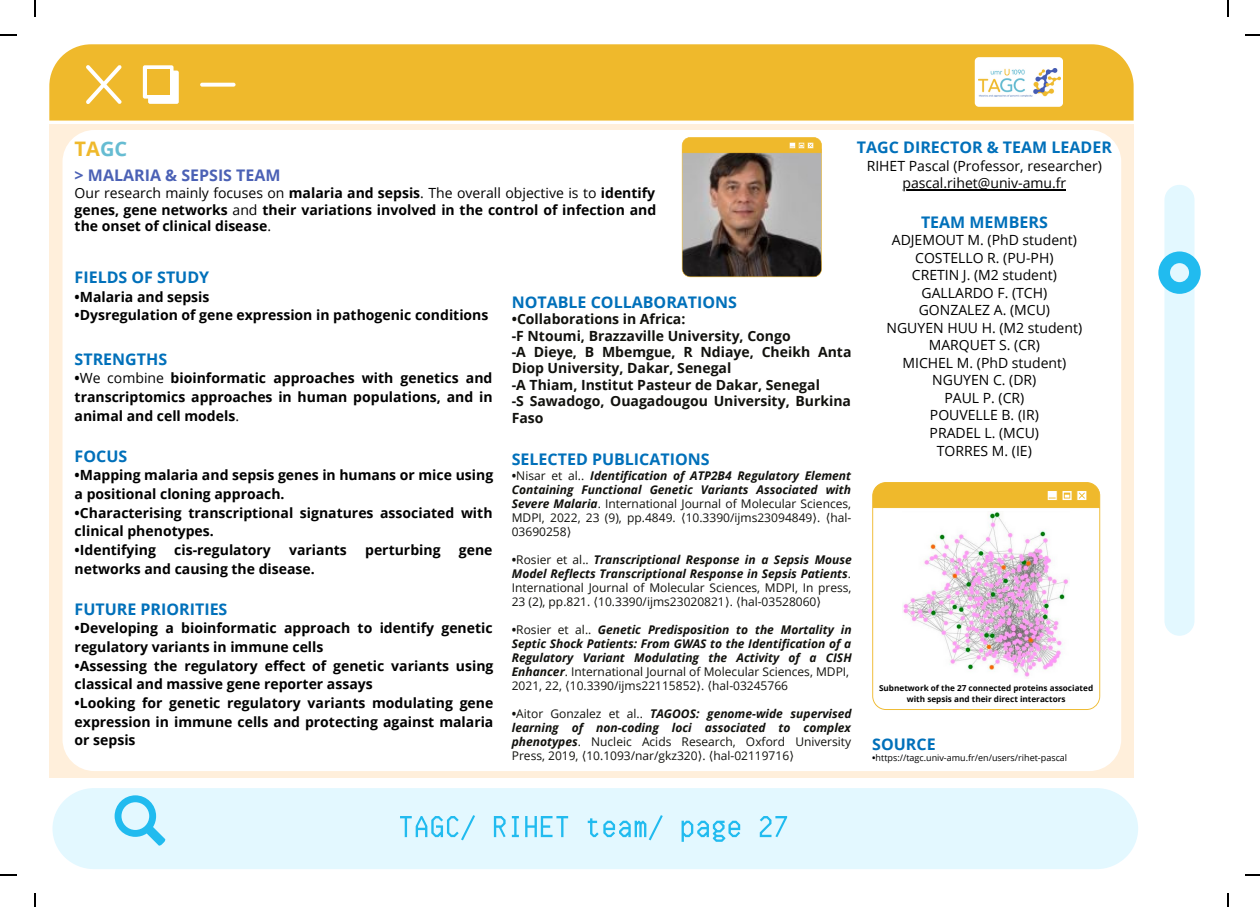
<style>
.page{position:relative;width:1260px;height:907px;background:#fff}
.page>*{position:absolute;margin:0;border:0;box-sizing:border-box;transform-origin:0 0}
.t1{font:50px "Computer says no";color:#21bbef}
.t2{font:700 20px "Open Sans";color:#efb92c}
.t3{font:700 16px "Open Sans";color:#0070ba}
.t4{font:700 16px "Open Sans";color:#4b61b5}
.t5{font:700 14px/18.6px "Open Sans";color:#000}
.t6{font:14px/17.6px "Open Sans";color:#000;text-align:center}
.t7{font:700 14px/16.4px "Open Sans";color:#11110d}
.t8{font:12px/14px "Open Sans";color:#11110d;text-align:justify}
.t9{font:italic 700 12px/14px "Open Sans";color:#11110d}
.t10{font:9px "Open Sans";color:#000}
.t11{font:700 8.2px/11px "Open Sans";color:#000;text-align:center}
.s1{color:#66bcd2}
.s2{font-weight:400}
.s3{font-weight:700}
.s4{font-weight:700;font-style:italic}
.s5{font-family:"DejaVu Sans"}
.s6{font-style:normal}
.s7{font-weight:400;font-style:normal}
.s8{font-family:"DejaVu Sans";font-weight:400;font-style:normal}
</style>
<div class="page">
<div style="left:1164px;top:185px;width:30px;height:450px;background:#e3f8ff;border-radius:15px"></div>
<svg style="left:1158px;top:251px;width:42px;height:43px"></svg>
<div style="left:49px;top:44px;width:1084px;height:77px;background:#efb92c"></div>
<div style="left:49px;top:124px;width:1084px;height:654px;background:#ffefdb"></div>
<div style="left:62px;top:130px;width:1058px;height:641px;background:#fff;border-radius:32px"></div>
<div style="left:52px;top:788px;width:1085px;height:81px;background:#e3f8ff"></div>
<svg style="left:115px;top:795px;width:51px;height:51px;background:#9fe2f9"></svg>
<svg style="left:681px;top:137px;width:140px;height:140px;background:#907f6b"></svg>
<div style="left:974px;top:57px;width:88px;height:50px;background:#fff;border-radius:4px"></div>
<img style="left:978px;top:68px;width:81px;height:29px">
<svg style="left:872px;top:482px;width:227px;height:228px"></svg>
<img style="left:902px;top:511px;width:167px;height:168px">
<hr style="left:902px;top:189px;width:164px;height:1px;background:#000">
<svg style="left:35px;top:0;width:1px;height:17px"></svg>
<svg style="left:0;top:35px;width:17px;height:1px"></svg>
<svg style="left:1245px;top:35px;width:14px;height:1px"></svg>
<svg style="left:35px;top:893px;width:1px;height:14px"></svg>
<svg style="left:0;top:874px;width:17px;height:1px"></svg>
<svg style="left:1245px;top:874px;width:14px;height:1px"></svg>
<p class="t3" style="left:856px;top:136px;width:256px">TAGC DIRECTOR &amp; TEAM LEADER</p>
<p class="t6" style="left:866px;top:156px;width:237px">RIHET Pascal (Professor, researcher) pascal.rihet@univ-amu.fr</p>
<p class="t3" style="left:920px;top:211px;width:128px">TEAM MEMBERS</p>
<p class="t6" style="left:886px;top:231px;width:197px">ADJEMOUT M. (PhD student)<br>COSTELLO R. (PU-PH)<br>CRETIN J. (M2 student)<br>GALLARDO F. (TCH)<br>GONZALEZ A. (MCU)<br>NGUYEN HUU H. (M2 student)<br>MARQUET S. (CR)<br>MICHEL M. (PhD student)<br>NGUYEN C. (DR)<br>PAUL P. (CR)<br>POUVELLE B. (IR)<br>PRADEL L. (MCU)<br>TORRES M. (IE)</p>
<h2 class="t2" style="left:75px;top:135px;width:54px">TA<span class="s1">GC</span></h2>
<p class="t4" style="left:75px;top:163px;width:207px">&gt; MALARIA &amp; SEPSIS TEAM</p>
<p class="t5" style="left:75px;top:184px;width:583px;line-height:16.4px;text-align:justify"><span class="s2">Our research mainly focuses on</span> malaria and sepsis<span class="s2">. The overall objective is to</span> identify genes, gene networks <span class="s2">and</span> their variations involved in the control of infection and the onset of clinical disease<span class="s2">.</span></p>
<p class="t3" style="left:75px;top:266px;width:136px">FIELDS OF STUDY</p>
<p class="t5" style="left:75px;top:287px;width:136px">•Malaria and sepsis</p>
<p class="t5" style="left:75px;top:305px;width:415px">•Dysregulation of gene expression in pathogenic conditions</p>
<p class="t3" style="left:75px;top:347px;width:94px">STRENGTHS</p>
<p class="t5" style="left:75px;top:368px;width:419px;text-align:justify">•<span class="s2">We combine</span> bioinformatic approaches with genetics and transcriptomics approaches in human populations, and in animal and cell models<span class="s2">.</span></p>
<p class="t3" style="left:75px;top:444px;width:54px">FOCUS</p>
<p class="t5" style="left:75px;top:465px;width:420px">•Mapping malaria and sepsis genes in humans or mice using a positional cloning approach.</p>
<p class="t5" style="left:75px;top:503px;width:419px">•Characterising transcriptional signatures associated with clinical phenotypes.</p>
<p class="t5" style="left:75px;top:540px;width:83px">•Identifying</p>
<p class="t5" style="left:174px;top:540px;width:98px">cis-regulatory</p>
<p class="t5" style="left:289px;top:540px;width:59px">variants</p>
<p class="t5" style="left:365px;top:540px;width:77px">perturbing</p>
<p class="t5" style="left:459px;top:540px;width:35px">gene</p>
<p class="t5" style="left:75px;top:559px;width:241px">networks and causing the disease.</p>
<p class="t3" style="left:75px;top:597px;width:154px">FUTURE PRIORITIES</p>
<p class="t5" style="left:75px;top:618px;width:419px">•Developing a bioinformatic approach to identify genetic regulatory variants in immune cells</p>
<p class="t5" style="left:75px;top:656px;width:420px">•Assessing the regulatory effect of genetic variants using classical and massive gene reporter assays</p>
<p class="t5" style="left:75px;top:693px;width:420px;text-align:justify">•Looking for genetic regulatory variants modulating gene expression in immune cells and protecting against malaria or sepsis</p>
<p class="t3" style="left:511px;top:291px;width:227px">NOTABLE COLLABORATIONS</p>
<p class="t7" style="left:511px;top:311px;width:341px">•Collaborations in Africa:<br>-F Ntoumi, Brazzaville University, Congo<br>-A Dieye, B Mbemgue, R Ndiaye, Cheikh Anta Diop University, Dakar, Senegal<br>-A Thiam, Institut Pasteur de Dakar, Senegal<br>-S Sawadogo, Ouagadougou University, Burkina Faso</p>
<p class="t3" style="left:511px;top:448px;width:199px">SELECTED PUBLICATIONS</p>
<p class="t8" style="left:511px;top:468px;width:341px"><span class="s3">•</span>Nisar et al.. <span class="s4">Identification of ATP2B4 Regulatory Element Containing Functional Genetic Variants Associated with Severe Malaria</span>. International Journal of Molecular Sciences, MDPI, 2022, 23 (9), pp.4849. <span class="s5">⟨</span>10.3390/ijms23094849<span class="s5">⟩</span>. <span class="s5">⟨</span>hal-03690258<span class="s5">⟩</span></p>
<p class="t8" style="left:511px;top:552px;width:341px"><span class="s3">•</span>Rosier et al.. <span class="s4">Transcriptional Response in a Sepsis Mouse Model Reflects Transcriptional Response in Sepsis Patients</span>.<br>International Journal of Molecular Sciences, MDPI, In press, 23 (2), pp.821. <span class="s5">⟨</span>10.3390/ijms23020821<span class="s5">⟩</span>. <span class="s5">⟨</span>hal-03528060<span class="s5">⟩</span></p>
<p class="t9" style="left:511px;top:622px;width:341px"><span class="s6">•</span><span class="s7">Rosier et al..</span> Genetic Predisposition to the Mortality in Septic Shock Patients: From GWAS to the Identification of a Regulatory Variant Modulating the Activity of a CISH Enhancer<span class="s7">. International Journal of Molecular Sciences, MDPI, 2021, 22,</span> <span class="s8">⟨</span><span class="s7">10.3390/ijms22115852</span><span class="s8">⟩</span><span class="s7">.</span> <span class="s8">⟨</span><span class="s7">hal-03245766</span></p>
<p class="t8" style="left:511px;top:706px;width:341px"><span class="s3">•</span>Aitor Gonzalez et al.. <span class="s4">TAGOOS: genome-wide supervised learning of non-coding loci associated to complex phenotypes</span>. Nucleic Acids Research, Oxford University Press, 2019, <span class="s5">⟨</span>10.1093/nar/gkz320<span class="s5">⟩</span>. <span class="s5">⟨</span>hal-02119716<span class="s5">⟩</span></p>
<p class="t11" style="left:878px;top:682px;width:215px">Subnetwork of the 27 connected proteins associated with sepsis and their direct interactors</p>
<p class="t3" style="left:872px;top:732px;width:65px">SOURCE</p>
<p class="t10" style="left:872px;top:751px;width:196px"><span class="s3">•</span>https://tagc.univ-amu.fr/en/users/rihet-pascal</p>
<h1 class="t1" style="left:400px;top:790px;width:392px">TAGC/ RIHET team/ page 27</h1>
</div>
